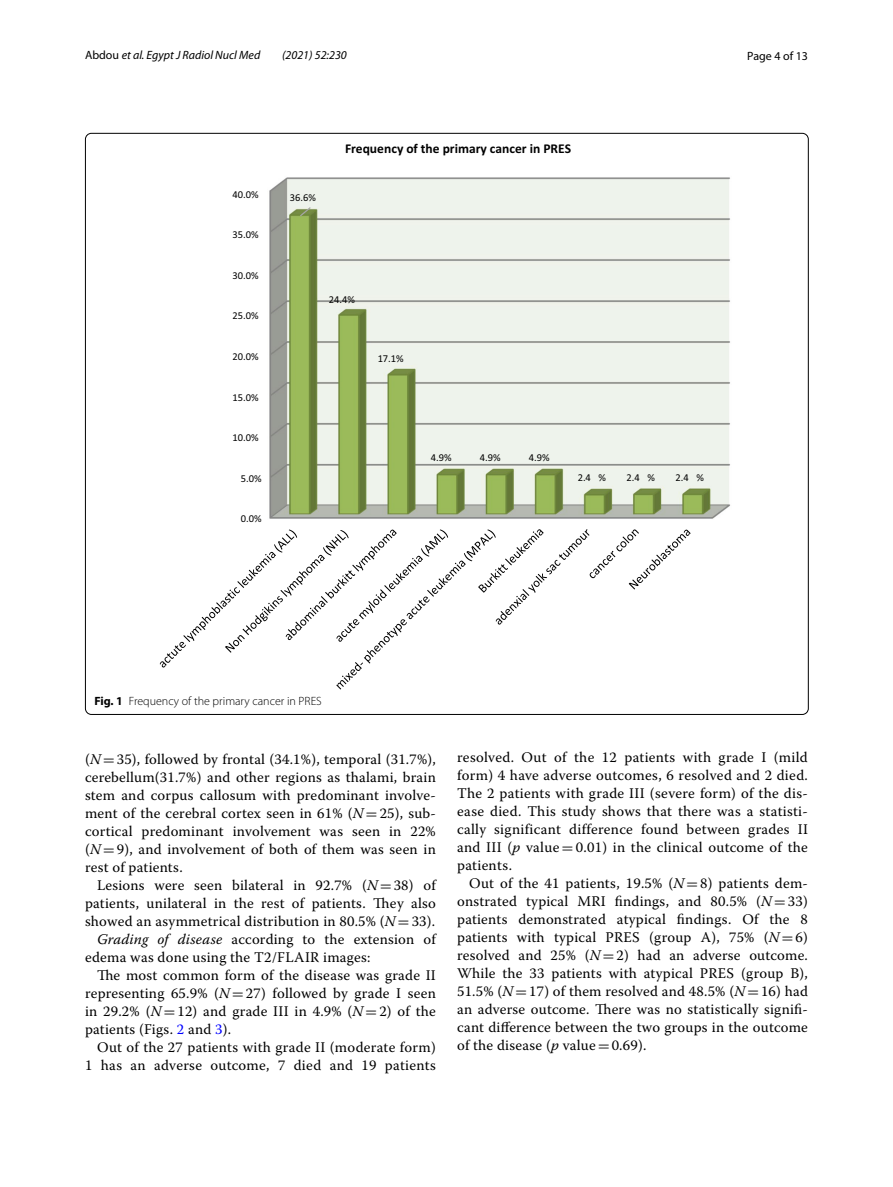
<style>
.page{position:relative;width:893px;height:1187px;background:#fff}
.page>*{position:absolute;margin:0;border:0;box-sizing:border-box;transform-origin:0 0}
.t1{font:14.7px/18px "Warnock Pro";letter-spacing:.015em;color:#000;text-align:justify}
.t2{font:700 13.5px "Calibri";color:#000}
.t3{font:italic 12px "Myriad Pro";color:#000}
.t4{font:300 12px "Myriad Pro";color:#000}
.t5{font:12px "Myriad Pro";color:#000}
.t6{font:10.5px "Calibri";color:#000}
.s1{font-style:normal}
.s2{font-weight:700}
.s3{font-style:italic}
.s4{font-family:"MTSY"}
.s5{color:#00f}
</style>
<div class="page">
<img style="left:269px;top:177px;width:461px;height:342px">
<svg style="left:160px;top:529px;width:531px;height:160px"></svg>
<svg style="left:299px;top:206px;width:13px;height:12px"></svg>
<p class="t3" style="left:85px;top:48px;width:177px"><span class="s1">Abdou</span> et al. Egypt J Radiol Nucl Med</p>
<p class="t3" style="left:282px;top:48px;width:66px">(2021) 52:230</p>
<p class="t5" style="left:747px;top:48px;width:62px">Page 4 of 13</p>
<p class="t2" style="left:345px;top:140px;width:228px">Frequency of the primary cancer in PRES</p>
<p class="t6" style="left:232px;top:187px;width:28px">40.0%</p>
<p class="t6" style="left:290px;top:190px;width:28px">36.6%</p>
<p class="t6" style="left:232px;top:228px;width:28px">35.0%</p>
<p class="t6" style="left:232px;top:269px;width:28px">30.0%</p>
<p class="t6" style="left:232px;top:309px;width:28px">25.0%</p>
<p class="t6" style="left:232px;top:350px;width:28px">20.0%</p>
<p class="t6" style="left:232px;top:390px;width:28px">15.0%</p>
<p class="t6" style="left:232px;top:431px;width:28px">10.0%</p>
<p class="t6" style="left:241px;top:471px;width:22px">5.0%</p>
<p class="t6" style="left:241px;top:512px;width:22px">0.0%</p>
<p class="t6" style="left:329px;top:292px;width:28px">24.4%</p>
<p class="t6" style="left:378px;top:352px;width:28px">17.1%</p>
<p class="t6" style="left:431px;top:451px;width:22px">4.9%</p>
<p class="t6" style="left:480px;top:451px;width:22px">4.9%</p>
<p class="t6" style="left:529px;top:451px;width:22px">4.9%</p>
<p class="t6" style="left:578px;top:471px;width:30px">2.4 %</p>
<p class="t6" style="left:627px;top:471px;width:30px">2.4 %</p>
<p class="t6" style="left:676px;top:471px;width:30px">2.4 %</p>
<p class="t4" style="left:94px;top:694px;width:229px"><span class="s2">Fig. 1</span> Frequency of the primary cancer in PRES</p>
<p class="t1" style="left:85px;top:749px;width:352px">(<span class="s3">N</span><span class="s4">=</span>35), followed by frontal (34.1%), temporal (31.7%), cerebellum(31.7%) and other regions as thalami, brain stem and corpus callosum with predominant involve&shy;ment of the cerebral cortex seen in 61% (<span class="s3">N</span><span class="s4">=</span>25), sub&shy;cortical predominant involvement was seen in 22% (<span class="s3">N</span><span class="s4">=</span>9), and involvement of both of them was seen in rest of patients.</p>
<p class="t1" style="left:97px;top:875px;width:340px">Lesions were seen bilateral in 92.7% (<span class="s3">N</span><span class="s4">=</span>38) of</p>
<p class="t1" style="left:85px;top:893px;width:352px">patients, unilateral in the rest of patients. They also</p>
<p class="t1" style="left:85px;top:911px;width:352px">showed an asymmetrical distribution in 80.5% (<span class="s3">N</span><span class="s4">=</span>33).</p>
<p class="t1" style="left:97px;top:929px;width:340px"><span class="s3">Grading of disease</span> according to the extension of</p>
<p class="t1" style="left:85px;top:947px;width:287px">edema was done using the T2/FLAIR images:</p>
<p class="t1" style="left:97px;top:965px;width:340px">The most common form of the disease was grade II</p>
<p class="t1" style="left:85px;top:983px;width:352px">representing 65.9% (<span class="s3">N</span><span class="s4">=</span>27) followed by grade I seen</p>
<p class="t1" style="left:85px;top:1001px;width:352px">in 29.2% (<span class="s3">N</span><span class="s4">=</span>12) and grade III in 4.9% (<span class="s3">N</span><span class="s4">=</span>2) of the</p>
<p class="t1" style="left:85px;top:1019px;width:148px">patients (Figs. <span class="s5">2</span> and <span class="s5">3</span>).</p>
<p class="t1" style="left:97px;top:1037px;width:340px">Out of the 27 patients with grade II (moderate form)</p>
<p class="t1" style="left:85px;top:1055px;width:352px">1 has an adverse outcome, 7 died and 19 patients</p>
<p class="t1" style="left:457px;top:747px;width:352px">resolved. Out of the 12 patients with grade I (mild form) 4 have adverse outcomes, 6 resolved and 2 died.<br>The 2 patients with grade III (severe form) of the dis&shy;ease died. This study shows that there was a statisti&shy;cally significant difference found between grades II and III (<span class="s3">p</span> value <span class="s4">=</span> 0.01) in the clinical outcome of the patients.</p>
<p class="t1" style="left:457px;top:873px;width:352px;text-indent:12px">Out of the 41 patients, 19.5% (<span class="s3">N</span><span class="s4">=</span>8) patients dem&shy;onstrated typical MRI findings, and 80.5% (<span class="s3">N</span><span class="s4">=</span>33) patients demonstrated atypical findings. Of the 8 patients with typical PRES (group A), 75% (<span class="s3">N</span><span class="s4">=</span>6) resolved and 25% (<span class="s3">N</span><span class="s4">=</span>2) had an adverse outcome.<br>While the 33 patients with atypical PRES (group B), 51.5% (<span class="s3">N</span><span class="s4">=</span>17) of them resolved and 48.5% (<span class="s3">N</span><span class="s4">=</span>16) had an adverse outcome. There was no statistically signifi&shy;cant difference between the two groups in the outcome of the disease (<span class="s3">p</span> value<span class="s4">=</span>0.69).</p>
</div>
